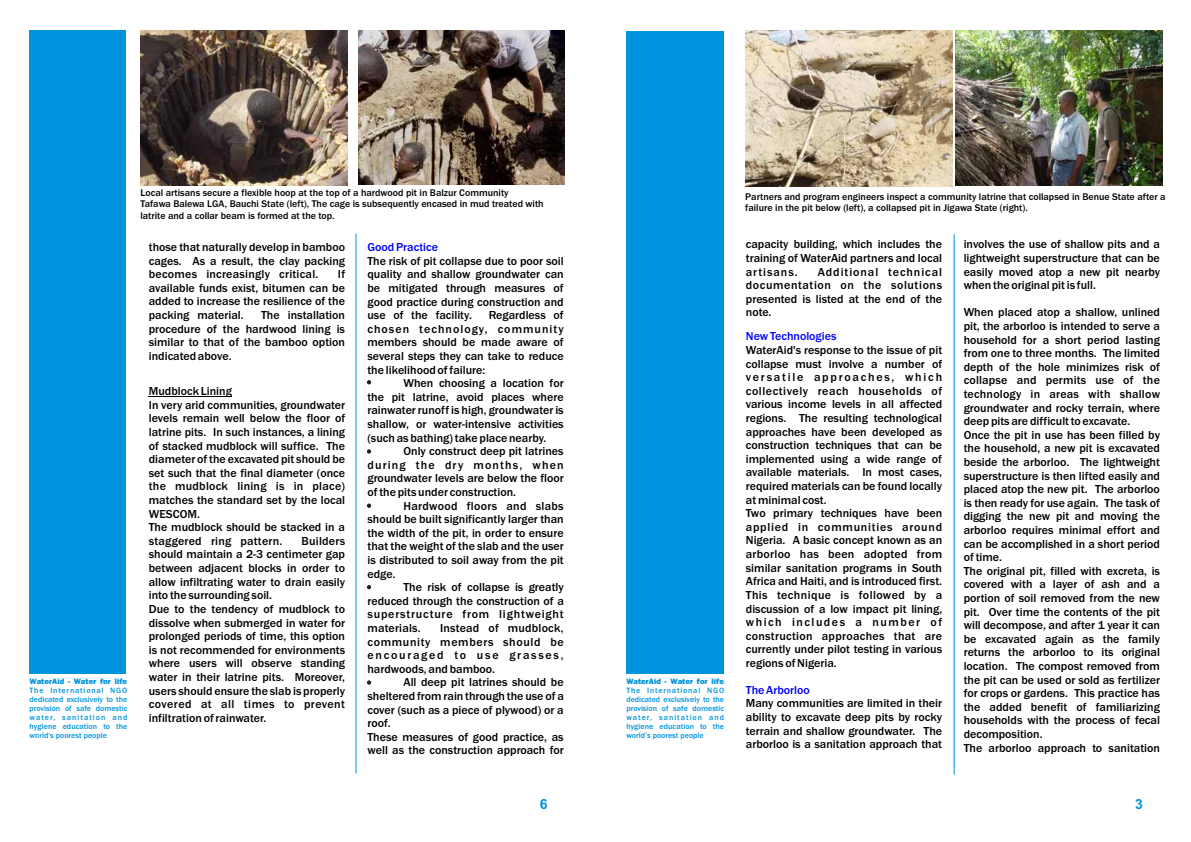
<style>
.page{position:relative;width:1191px;height:842px;background:#fff}
.page>*{position:absolute;margin:0;border:0;box-sizing:border-box;transform-origin:0 0}
.t1{font:700 14px "Arial";color:#0094de}
.t2{font:500 12px/13.6px "Franklin Gothic";color:#000;text-align:justify}
.t3{font:500 12px "Franklin Gothic";color:#00f}
.t4{font:500 10px/11.3px "Franklin Gothic";color:#000}
.t5{font:500 8px/9.1px "Franklin Gothic";letter-spacing:.01em;color:#0094de;text-align:justify}
.t6{font:800 8px "Franklin Gothic";color:#0094de}
</style>
<div class="page">
<div style="left:626px;top:32px;width:98px;height:642px;background:#0094de"></div>
<div style="left:30px;top:30px;width:96px;height:644px;background:#0094de"></div>
<hr style="left:356px;top:234px;width:1px;height:539px;background:#0094de">
<hr style="left:954px;top:234px;width:1px;height:541px;background:#0094de">
<img style="left:956px;top:31px;width:206px;height:155px">
<img style="left:745px;top:31px;width:207px;height:155px">
<img style="left:140px;top:30px;width:207px;height:156px">
<img style="left:358px;top:30px;width:206px;height:155px">
<hr style="left:149px;top:396px;width:83px;height:1px;background:#000">
<svg style="left:367px;top:381px;width:4px;height:3px"></svg>
<svg style="left:367px;top:450px;width:4px;height:3px"></svg>
<svg style="left:367px;top:504px;width:4px;height:3px"></svg>
<svg style="left:367px;top:585px;width:4px;height:4px"></svg>
<svg style="left:367px;top:681px;width:4px;height:3px"></svg>
<p class="t6" style="left:30px;top:678px;width:99px">WaterAid - Water for life</p>
<p class="t5" style="left:30px;top:686px;width:99px">The International NGO dedicated exclusively to the provision of safe domestic water, sanitation and hygiene education to the world’s poorest people</p>
<p class="t4" style="left:140px;top:188px;width:405px">Local artisans secure a flexible hoop at the top of a hardwood pit in Balzur Community<br>Tafawa Balewa LGA, Bauchi State (left), The cage is subsequently encased in mud treated with latrite and a collar beam is formed at the top.</p>
<p class="t2" style="left:149px;top:241px;width:198px">those that naturally develop in bamboo cages. As a result, the clay packing becomes increasingly critical.</p>
<p class="t2" style="left:149px;top:269px;width:198px;text-indent:189px">If available funds exist, bitumen can be added to increase the resilience of the packing material.</p>
<p class="t2" style="left:149px;top:309px;width:198px;text-indent:112px">The installation procedure of the hardwood lining is similar to that of the bamboo option indicated above.</p>
<p class="t2" style="left:149px;top:385px;width:198px;text-align:left">Mudblock Lining<br>In very arid communities, groundwater levels remain well below the floor of latrine pits. In such instances, a lining of stacked mudblock will suffice. The diameter of the excavated pit should be set such that the final diameter (once the mudblock lining is in place) matches the standard set by the local<br>WESCOM.<br>The mudblock should be stacked in a staggered ring pattern.</p>
<p class="t2" style="left:149px;top:535px;width:198px;text-align:left;text-indent:153px">Builders should maintain a 2-3 centimeter gap between adjacent blocks in order to allow infiltrating water to drain easily into the surrounding soil.<br>Due to the tendency of mudblock to dissolve when submerged in water for prolonged periods of time, this option is not recommended for environments where users will observe standing water in their latrine pits. Moreover, users should ensure the slab is properly covered at all times to prevent infiltration of rainwater.</p>
<p class="t3" style="left:367px;top:243px;width:72px">Good Practice</p>
<p class="t2" style="left:367px;top:255px;width:198px">The risk of pit collapse due to poor soil quality and shallow groundwater can be mitigated through measures of good practice during construction and use of the facility.</p>
<p class="t2" style="left:367px;top:309px;width:198px;text-indent:121px">Regardless of chosen technology, community members should be made aware of several steps they can take to reduce the likelihood of failure:</p>
<p class="t2" style="left:367px;top:377px;width:198px;text-indent:36px">When choosing a location for the pit latrine, avoid places where rainwater runoff is high, groundwater is shallow, or water-intensive activities (such as bathing) take place nearby.</p>
<p class="t2" style="left:367px;top:445px;width:198px;text-indent:36px">Only construct deep pit latrines during the dry months, when groundwater levels are below the floor of the pits under construction.</p>
<p class="t2" style="left:367px;top:500px;width:198px;text-indent:36px">Hardwood floors and slabs should be built significantly larger than the width of the pit, in order to ensure that the weight of the slab and the user is distributed to soil away from the pit edge.</p>
<p class="t2" style="left:367px;top:581px;width:198px;text-indent:36px">The risk of collapse is greatly reduced through the construction of a superstructure from lightweight materials.</p>
<p class="t2" style="left:367px;top:622px;width:198px;text-indent:73px">Instead of mudblock, community members should be encouraged to use grasses, hardwoods, and bamboo.</p>
<p class="t2" style="left:367px;top:677px;width:198px;text-align:left;text-indent:36px">All deep pit latrines should be sheltered from rain through the use of a cover (such as a piece of plywood) or a roof.<br>These measures of good practice, as well as the construction approach for</p>
<p class="t6" style="left:626px;top:678px;width:99px">WaterAid - Water for life</p>
<p class="t5" style="left:626px;top:686px;width:99px">The International NGO dedicated exclusively to the provision of safe domestic water, sanitation and hygiene education to the world’s poorest people</p>
<p class="t4" style="left:745px;top:192px;width:422px">Partners and program engineers inspect a community latrine that collapsed in Benue State after a failure in the pit below (left), a collapsed pit in Jigawa State (right).</p>
<p class="t2" style="left:746px;top:239px;width:198px">capacity building, which includes the training of WaterAid partners and local artisans.</p>
<p class="t2" style="left:746px;top:266px;width:198px;text-indent:72px">Additional technical documentation on the solutions presented is listed at the end of the note.</p>
<p class="t2" style="left:746px;top:344px;width:198px;text-align:left">WaterAid's response to the issue of pit collapse must involve a number of versatile approaches, which collectively reach households of various income levels in all affected regions. The resulting technological approaches have been developed as construction techniques that can be implemented using a wide range of available materials. In most cases, required materials can be found locally at minimal cost.<br>Two primary techniques have been applied in communities around Nigeria. A basic concept known as an arborloo has been adopted from similar sanitation programs in South Africa and Haiti, and is introduced first.<br>This technique is followed by a discussion of a low impact pit lining, which includes a number of construction approaches that are currently under pilot testing in various regions of Nigeria.</p>
<p class="t2" style="left:746px;top:698px;width:198px">Many communities are limited in their ability to excavate deep pits by rocky terrain and shallow groundwater. The arborloo is a sanitation approach that</p>
<p class="t3" style="left:746px;top:332px;width:92px">New Technologies</p>
<p class="t3" style="left:746px;top:686px;width:65px">The Arborloo</p>
<p class="t2" style="left:964px;top:239px;width:198px">involves the use of shallow pits and a lightweight superstructure that can be easily moved atop a new pit nearby when the original pit is full.</p>
<p class="t2" style="left:964px;top:307px;width:198px;text-align:left">When placed atop a shallow, unlined pit, the arborloo is intended to serve a household for a short period lasting from one to three months. The limited depth of the hole minimizes risk of collapse and permits use of the technology in areas with shallow groundwater and rocky terrain, where deep pits are difficult to excavate.<br>Once the pit in use has been filled by the household, a new pit is excavated beside the arborloo. The lightweight superstructure is then lifted easily and placed atop the new pit. The arborloo is then ready for use again. The task of digging the new pit and moving the arborloo requires minimal effort and can be accomplished in a short period of time.<br>The original pit, filled with excreta, is covered with a layer of ash and a portion of soil removed from the new pit. Over time the contents of the pit will decompose, and after 1 year it can be excavated again as the family returns the arborloo to its original location. The compost removed from the pit can be used or sold as fertilizer for crops or gardens. This practice has the added benefit of familiarizing households with the process of fecal decomposition.<br>The arborloo approach to sanitation</p>
<p class="t1" style="left:540px;top:796px;width:9px">6</p>
<p class="t1" style="left:1135px;top:796px;width:9px">3</p>
</div>
